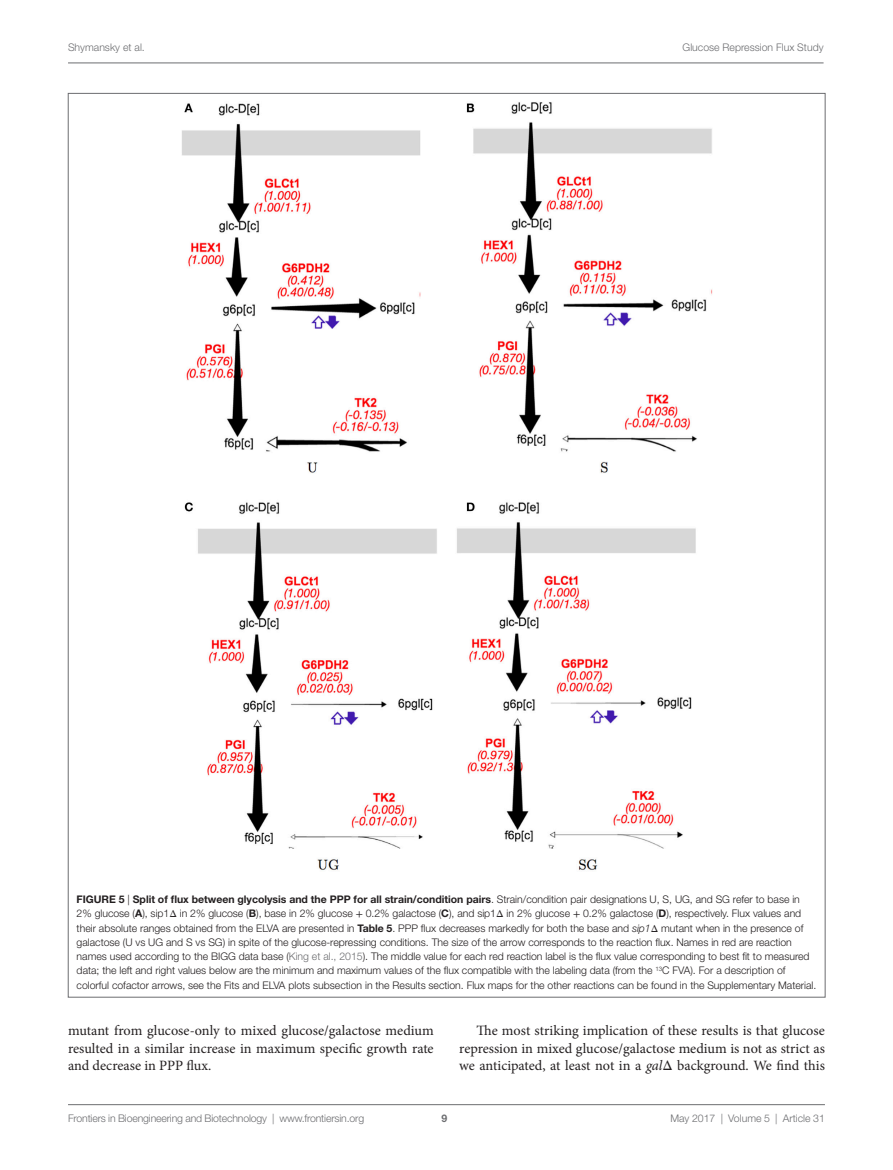
<style>
.page{position:relative;width:893px;height:1170px;background:#fff}
.page>*{position:absolute;margin:0;border:0;box-sizing:border-box;transform-origin:0 0}
.t1{font:14.25px/17.2px "Minion Pro";color:#231f20;text-align:justify}
.t2{font:300 10.5px/14.2px "Helvetica Neue LT Std";color:#231f20}
.t3{font:300 10.5px "Helvetica Neue LT Std";letter-spacing:-.015em;color:#6c6d70}
.t4{font:700 10.5px "Helvetica Neue LT Std";color:#6c6d70}
.s1{font-weight:700}
.s2{font-family:"STIX General";font-weight:400}
.s3{font-style:italic}
.s4{color:#6c6d70}
.s5{font-family:"STIX General"}
</style>
<div class="page">
<img style="left:182px;top:102px;width:530px;height:769px">
<hr style="left:68px;top:1104px;width:757px;height:1px;background:#6c6d70">
<hr style="left:68px;top:63px;width:755px;height:1px;background:#6c6d70">
<p class="t3" style="left:68px;top:41px;width:78px">Shymansky et al.</p>
<p class="t3" style="left:683px;top:41px;width:142px">Glucose Repression Flux Study</p>
<p class="t2" style="left:77px;top:892px;width:741px"><span class="s1">FIG URE 5</span> | <span class="s1">Split of flux between glycolysis and the PPP for all strain/condition pairs</span>. Strain/condition pair designations U, S, UG, and SG refer to base in 2% glucose (<span class="s1">A</span>), sip1<span class="s2">Δ</span> in 2% glucose (<span class="s1">B</span>), base in 2% glucose <span class="s2">+</span> 0.2% galactose (<span class="s1">C</span>), and sip1<span class="s2">Δ</span> in 2% glucose <span class="s2">+</span> 0.2% galactose (<span class="s1">D</span>), respectively. Flux values and their absolute ranges obtained from the ELVA are presented in <span class="s1">Table 5</span>. PPP flux decreases markedly for both the base and <span class="s3">sip1</span><span class="s2">Δ</span> mutant when in the presence of galactose (U vs UG and S vs SG) in spite of the glucose-repressing conditions. The size of the arrow corresponds to the reaction flux. Names in red are reaction names used according to the BIGG data base (<span class="s4">King et al., 2015</span>). The middle value for each red reaction label is the flux value corresponding to best fit to measured data; the left and right values below are the minimum and maximum values of the flux compatible with the labeling data (from the <sup>13</sup>C FVA). For a description of colorful cofactor arrows, see the Fits and ELVA plots subsection in the Results section. Flux maps for the other reactions can be found in the Supplementary Material.</p>
<h1 class="t1" style="left:68px;top:1022px;width:367px">mutant from glucose-only to mixed glucose/galactose medium resulted in a similar increase in maximum specific growth rate and decrease in PPP flux.</h1>
<h1 class="t1" style="left:459px;top:1022px;width:367px;text-indent:17px">The most striking implication of these results is that glucose repression in mixed glucose/galactose medium is not as strict as we anticipated, at least not in a <span class="s3">gal</span><span class="s5">Δ</span> background. We find this</h1>
<p class="t3" style="left:68px;top:1111px;width:298px">Frontiers in Bioengineering and Biotechnology | www.frontiersin.org</p>
<p class="t3" style="left:670px;top:1111px;width:156px">May 2017 | Volume 5 | Article 31</p>
<p class="t4" style="left:441px;top:1111px;width:7px">9</p>
</div>
